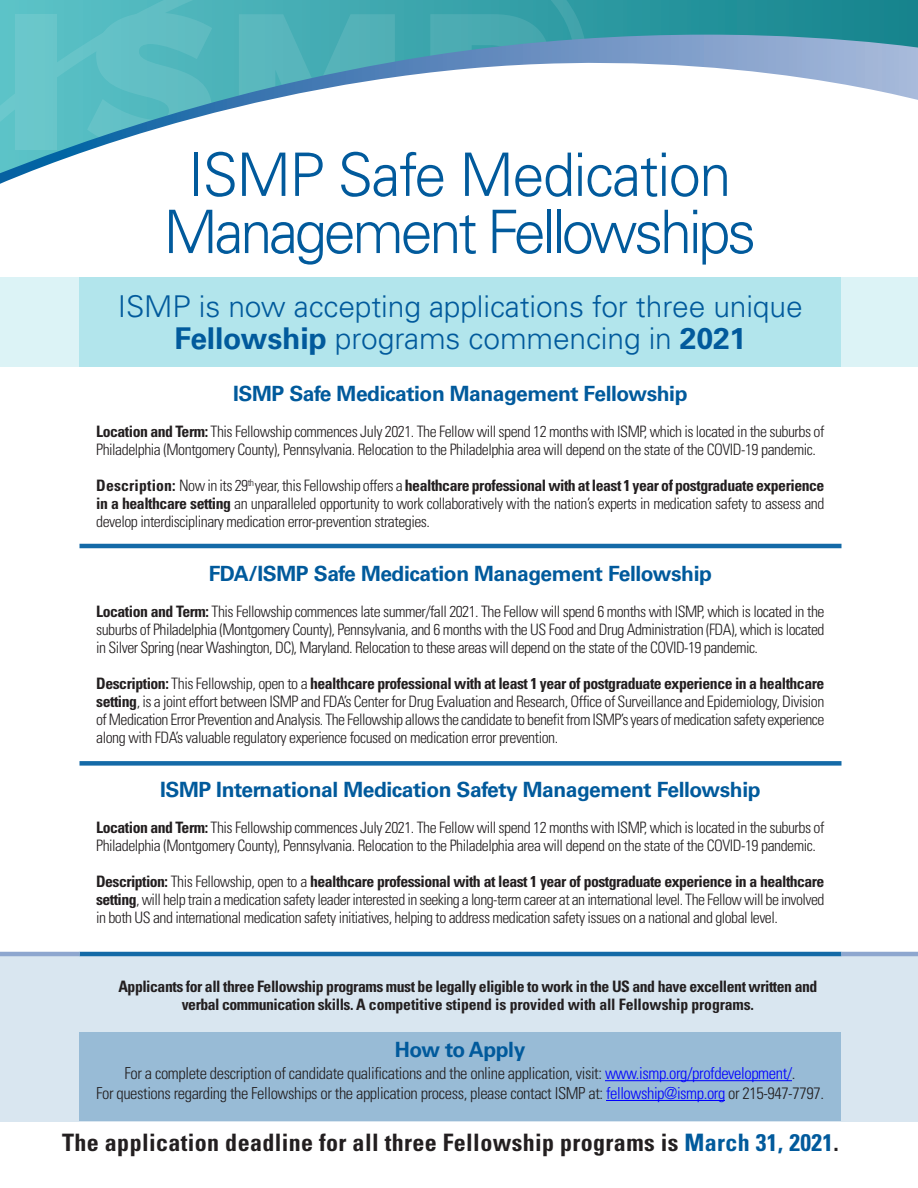
<style>
.page{position:relative;width:918px;height:1188px;background:#fff}
.page>*{position:absolute;margin:0;border:0;box-sizing:border-box;transform-origin:0 0}
.t1{font:300 60px/57.2px "Univers LT Std";letter-spacing:-.055em;color:#015a9c;text-align:center;scale:.96 1}
.t2{font:300 30px/32px "Univers LT Std";letter-spacing:-.005em;color:#015a9c;text-align:center}
.t3{font:700 condensed 24px "Univers LT Std";letter-spacing:.015em;color:#231f20}
.t4{font:700 21px "Univers LT Std";letter-spacing:-.02em;color:#015a9c}
.t5{font:300 condensed 16.5px/19.8px "Univers LT Std";letter-spacing:-.025em;color:#231f20;text-align:center}
.t6{font:300 condensed 15.75px/18px "Univers LT Std";letter-spacing:-.03em;color:#231f20;text-align:justify}
.t7{font:700 condensed 15.75px/18px "Univers LT Std";letter-spacing:-.03em;color:#231f20;text-align:center}
.s1{font-weight:700}
.s2{color:#00f}
.s3{color:#015a9c}
</style>
<div class="page">
<div style="left:0;top:0;width:918px;height:219px;background:#208f97"></div>
<svg style="left:0;top:0;width:587px;height:35px;background:#46aeb5"></svg>
<div style="left:16px;top:14px;width:41px;height:136px;background:#6ac7ca"></div>
<svg style="left:87px;top:12px;width:125px;height:23px;background:#5bbcc2"></svg>
<svg style="left:239px;top:14px;width:156px;height:21px;background:#4fb0b7"></svg>
<svg style="left:430px;top:14px;width:120px;height:21px;background:#45a7ae"></svg>
<svg style="left:0;top:35px;width:918px;height:10px"></svg>
<svg style="left:0;top:45px;width:918px;height:174px;background:#d3e8ee"></svg>
<div style="left:0;top:954px;width:918px;height:167px;background:#015a9c;opacity:.15"></div>
<hr style="left:605px;top:1080px;width:187px;height:1px;background:#00f">
<hr style="left:606px;top:1100px;width:119px;height:1px;background:#00f">
<div style="left:0;top:278px;width:918px;height:90px;background:#52c5d6;opacity:.2"></div>
<hr style="left:80px;top:952px;width:762px;height:4px;background:#146aa7">
<hr style="left:842px;top:952px;width:76px;height:4px;background:#8ea7cf">
<hr style="left:0;top:952px;width:80px;height:4px;background:#8ea7cf">
<hr style="left:80px;top:544px;width:762px;height:4px;background:#146aa7">
<div style="left:80px;top:761px;width:762px;height:5px;background:#146aa7"></div>
<h1 class="t1" style="left:164px;top:151px;width:619px">ISMP Safe Medication<br>Management Fellowships</h1>
<h2 class="t2" style="left:118px;top:293px;width:686px">ISMP is now accepting applications for three unique<br><span class="s1">Fellowship</span> programs commencing in <span class="s1">2021</span></h2>
<h3 class="t4" style="left:233px;top:386px;width:456px">ISMP Safe Medication Management Fellowship</h3>
<p class="t6" style="left:96px;top:424px;width:730px"><span class="s1">Location and Term:</span> This Fellowship commences July 2021. The Fellow will spend 12 months with ISMP, which is located in the suburbs of<br>Philadelphia (Montgomery County), Pennsylvania. Relocation to the Philadelphia area will depend on the state of the COVID-19 pandemic.</p>
<p class="t6" style="left:96px;top:478px;width:730px"><span class="s1">Description:</span> Now in its 29<sup>th</sup>year, this Fellowship offers a <span class="s1">healthcare professional with at least 1 year of postgraduate experience in a healthcare setting</span> an unparalleled opportunity to work collaboratively with the nation’s experts in medication safety to assess and develop interdisciplinary medication error-prevention strategies.</p>
<h3 class="t4" style="left:209px;top:566px;width:505px">FDA/ISMP Safe Medication Management Fellowship</h3>
<p class="t6" style="left:96px;top:604px;width:730px"><span class="s1">Location and Term:</span> This Fellowship commences late summer/fall 2021. The Fellow will spend 6 months with ISMP, which is located in the suburbs of Philadelphia (Montgomery County), Pennsylvania, and 6 months with the US Food and Drug Administration (FDA), which is located in Silver Spring (near Washington, DC), Maryland. Relocation to these areas will depend on the state of the COVID-19 pandemic.</p>
<p class="t6" style="left:96px;top:676px;width:730px"><span class="s1">Description:</span> This Fellowship, open to a <span class="s1">healthcare professional with at least 1 year of postgraduate experience in a healthcare setting</span>, is a joint effort between ISMP and FDA’s Center for Drug Evaluation and Research, Office of Surveillance and Epidemiology, Division of Medication Error Prevention and Analysis. The Fellowship allows the candidate to benefit from ISMP’s years of medication safety experience along with FDA’s valuable regulatory experience focused on medication error prevention.</p>
<h3 class="t4" style="left:160px;top:782px;width:602px">ISMP International Medication Safety Management Fellowship</h3>
<p class="t6" style="left:96px;top:820px;width:730px"><span class="s1">Location and Term:</span> This Fellowship commences July 2021. The Fellow will spend 12 months with ISMP, which is located in the suburbs of<br>Philadelphia (Montgomery County), Pennsylvania. Relocation to the Philadelphia area will depend on the state of the COVID-19 pandemic.</p>
<p class="t6" style="left:96px;top:874px;width:730px"><span class="s1">Description:</span> This Fellowship, open to a <span class="s1">healthcare professional with at least 1 year of postgraduate experience in a healthcare setting</span>, will help train a medication safety leader interested in seeking a long-term career at an international level. The Fellow will be involved in both US and international medication safety initiatives, helping to address medication safety issues on a national and global level.</p>
<p class="t7" style="left:118px;top:979px;width:700px">Applicants for all three Fellowship programs must be legally eligible to work in the US and have excellent written and verbal communication skills. A competitive stipend is provided with all Fellowship programs.</p>
<h3 class="t4" style="left:395px;top:1042px;width:132px">How to Apply</h3>
<p class="t5" style="left:96px;top:1065px;width:729px">For a complete description of candidate qualifications and the online application, visit: <span class="s2">www.ismp.org/profdevelopment/</span>.<br>For questions regarding the Fellowships or the application process, please contact ISMP at: <span class="s2">fellowship@ismp.org</span> or 215-947-7797.</p>
<h3 class="t3" style="left:62px;top:1134px;width:778px">The application deadline for all three Fellowship programs is <span class="s3">March 31, 2021</span>.</h3>
</div>
